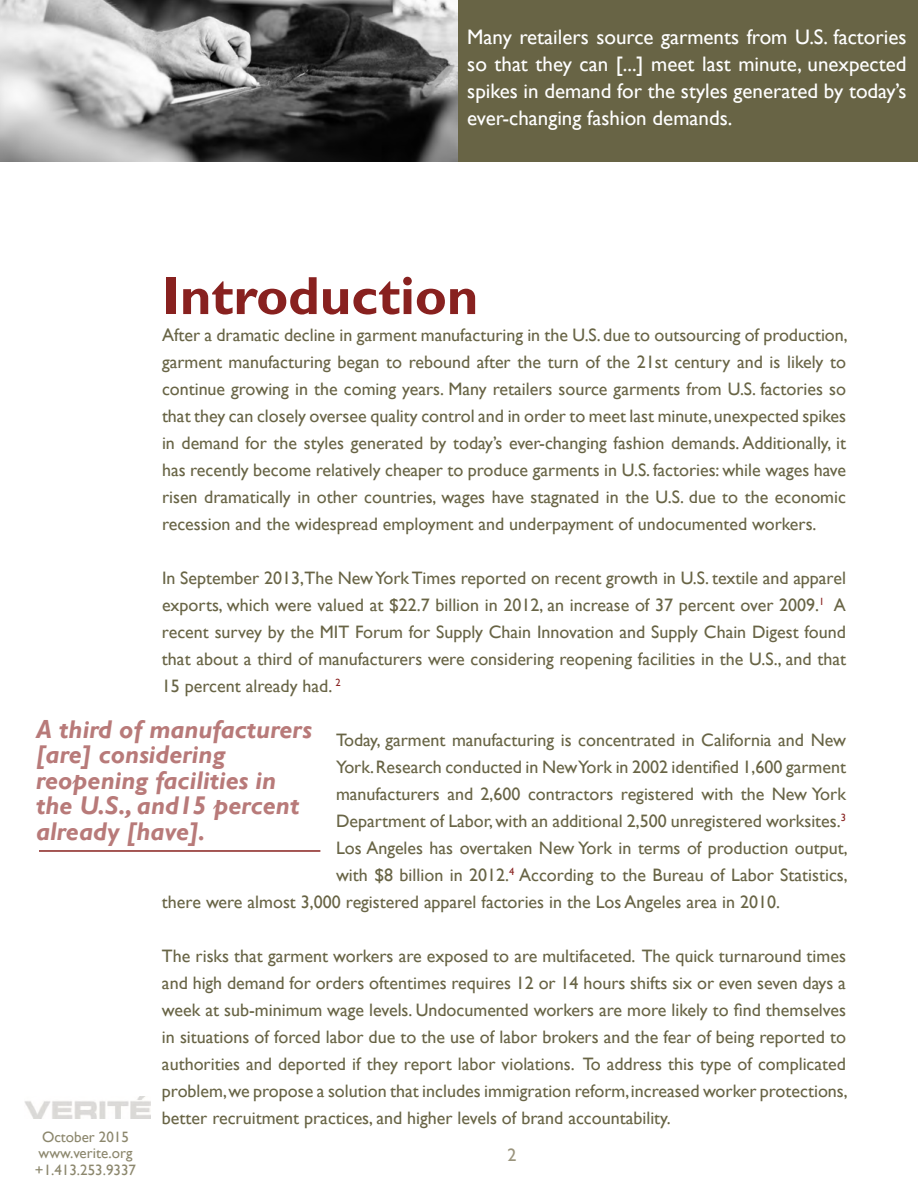
<style>
.page{position:relative;width:918px;height:1188px;background:#fff}
.page>*{position:absolute;margin:0;border:0;box-sizing:border-box;transform-origin:0 0}
.t1{font:700 54px "Gill Sans";color:#88211f}
.t2{font:italic 700 25.65px/25.5px "Gill Sans";color:#b87a79}
.t3{font:21px/27px "Gill Sans";color:#fff;text-align:justify}
.t4{font:18px/27px "Gill Sans";color:#686445;text-align:justify}
.t5{font:18px "Gill Sans";color:#9a947d}
.t6{font:15px/16.5px "Gill Sans";color:#8c876d;text-align:center}
</style>
<div class="page">
<img style="left:25px;top:1096px;width:126px;height:23px">
<hr style="left:39px;top:850px;width:281px;height:2px;background:#88211f">
<img style="left:0;top:0;width:458px;height:162px">
<div style="left:458px;top:0;width:460px;height:162px;background:#686445"></div>
<p class="t3" style="left:467px;top:24px;width:441px">Many retailers source garments from U.S. factories so that they can [...] meet last minute, unexpected spikes in demand for the styles generated by today’s ever-changing fashion demands.</p>
<h1 class="t1" style="left:162px;top:263px;width:318px">Introduction</h1>
<p class="t4" style="left:162px;top:322px;width:687px">After a dramatic decline in garment manufacturing in the U.S. due to outsourcing of production, garment manufacturing began to rebound after the turn of the 21st century and is likely to continue growing in the coming years. Many retailers source garments from U.S. factories so that they can closely oversee quality control and in order to meet last minute, unexpected spikes in demand for the styles generated by today’s ever-changing fashion demands. Additionally, it has recently become relatively cheaper to produce garments in U.S. factories: while wages have risen dramatically in other countries, wages have stagnated in the U.S. due to the economic recession and the widespread employment and underpayment of undocumented workers.</p>
<p class="t4" style="left:162px;top:565px;width:686px">In September 2013,The New York Times reported on recent growth in U.S. textile and apparel exports, which were valued at $22.7 billion in 2012, an increase of 37 percent over 2009.<sup>1</sup> A recent survey by the MIT Forum for Supply Chain Innovation and Supply Chain Digest found that about a third of manufacturers were considering reopening facilities in the U.S., and that 15 percent already had. <sup>2</sup></p>
<p class="t4" style="left:336px;top:727px;width:512px">Today, garment manufacturing is concentrated in California and New</p>
<p class="t4" style="left:336px;top:754px;width:512px">York. Research conducted in New York in 2002 identified 1,600 garment</p>
<p class="t4" style="left:336px;top:781px;width:512px">manufacturers and 2,600 contractors registered with the New York</p>
<p class="t4" style="left:336px;top:808px;width:511px">Department of Labor, with an additional 2,500 unregistered worksites.<sup>3</sup></p>
<p class="t4" style="left:336px;top:835px;width:513px">Los Angeles has overtaken New York in terms of production output,</p>
<p class="t4" style="left:336px;top:862px;width:513px">with $8 billion in 2012.<sup>4</sup> According to the Bureau of Labor Statistics,</p>
<p class="t4" style="left:162px;top:889px;width:620px">there were almost 3,000 registered apparel factories in the Los Angeles area in 2010.</p>
<p class="t4" style="left:162px;top:943px;width:687px">The risks that garment workers are exposed to are multifaceted. The quick turnaround times and high demand for orders oftentimes requires 12 or 14 hours shifts six or even seven days a week at sub-minimum wage levels. Undocumented workers are more likely to find themselves in situations of forced labor due to the use of labor brokers and the fear of being reported to authorities and deported if they report labor violations. To address this type of complicated problem, we propose a solution that includes immigration reform, increased worker protections, better recruitment practices, and higher levels of brand accountability.</p>
<h2 class="t2" style="left:36px;top:717px;width:278px">A third of manufacturers [are] considering reopening facilities in the U.S., and15 percent already [have].</h2>
<p class="t6" style="left:35px;top:1129px;width:103px">October 2015 www.verite.org +1.413.253.9337</p>
<p class="t5" style="left:508px;top:1144px;width:10px">2</p>
</div>
